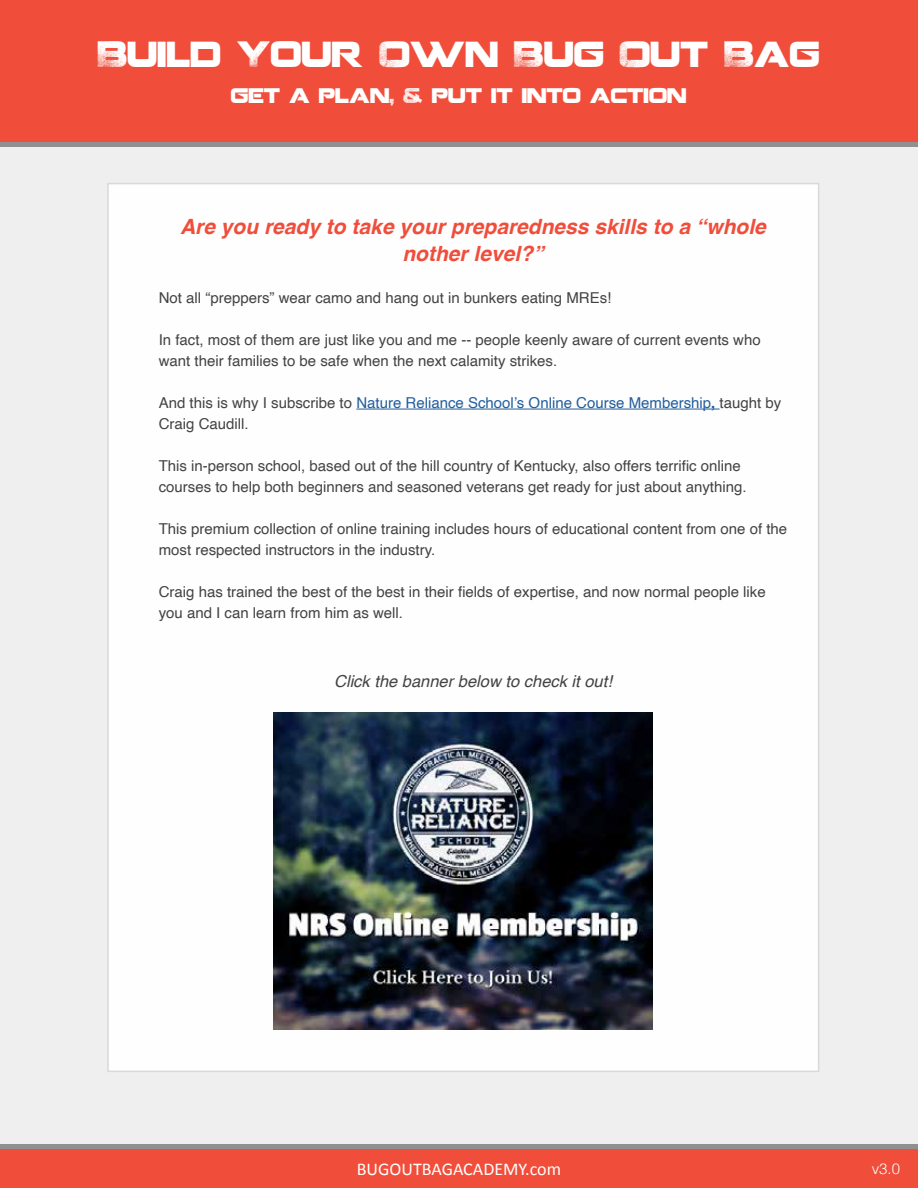
<style>
.page{position:relative;width:918px;height:1188px;background:#fff}
.page>*{position:absolute;margin:0;border:0;box-sizing:border-box;transform-origin:0 0}
.t1{font:36px "Coalition";color:#fff;scale:.9 1}
.t2{font:italic 700 21px/27px "Helvetica";color:#f04e3b;text-align:center}
.t3{font:21px "Coalition";color:#fff;scale:.9 1}
.t4{font:18px "Calibri";color:#fff}
.t5{font:italic 16.5px "Helvetica";color:#444344}
.t6{font:15px/21px "Helvetica";color:#444344}
.t7{font:300 15px "Helvetica";color:#fff}
.s1{color:#215e9e}
.s2{font-weight:700;color:#215e9e}
</style>
<div class="page">
<div style="left:0;top:143px;width:918px;height:1004px;background:#efefef"></div>
<div style="left:107px;top:183px;width:712px;height:889px;background:#fefefe;border:2px solid #d9d9d9"></div>
<div style="left:0;top:0;width:918px;height:143px;background:#f04e3b"></div>
<div style="left:0;top:1149px;width:918px;height:39px;background:#f04e3b"></div>
<hr style="left:0;top:143px;width:918px;height:4px;background:#909090">
<hr style="left:0;top:1145px;width:918px;height:4px;background:#909090">
<hr style="left:356px;top:409px;width:364px;height:1px;background:#215e9e">
<img style="left:273px;top:713px;width:380px;height:316px">
<h1 class="t1" style="left:98px;top:30px;width:804px">BUILD YOUR OWN BUG OUT BAG</h1>
<h2 class="t3" style="left:231px;top:81px;width:508px">GET A PLAN, &amp; PUT IT INTO ACTION</h2>
<h2 class="t2" style="left:180px;top:213px;width:587px">Are you ready to take your preparedness skills to a “whole nother level?”</h2>
<p class="t6" style="left:159px;top:288px;width:454px">Not all “preppers” wear camo and hang out in bunkers eating MREs!</p>
<p class="t6" style="left:159px;top:330px;width:603px">In fact, most of them are just like you and me -- people keenly aware of current events who want their families to be safe when the next calamity strikes.</p>
<p class="t6" style="left:159px;top:393px;width:624px">And this is why I subscribe to <span class="s1">Nature Reliance School’s Online Course Membership</span><span class="s2">,</span> taught by<br>Craig Caudill.</p>
<p class="t6" style="left:159px;top:456px;width:589px">This in-person school, based out of the hill country of Kentucky, also offers terrific online courses to help both beginners and seasoned veterans get ready for just about anything.</p>
<p class="t6" style="left:159px;top:519px;width:630px">This premium collection of online training includes hours of educational content from one of the most respected instructors in the industry.</p>
<p class="t6" style="left:159px;top:582px;width:608px">Craig has trained the best of the best in their fields of expertise, and now normal people like you and I can learn from him as well.</p>
<p class="t5" style="left:334px;top:668px;width:279px">Click the banner below to check it out!</p>
<p class="t4" style="left:357px;top:1158px;width:206px">BUGOUTBAGACADEMY.com</p>
<p class="t7" style="left:872px;top:1156px;width:30px">v3.0</p>
</div>
